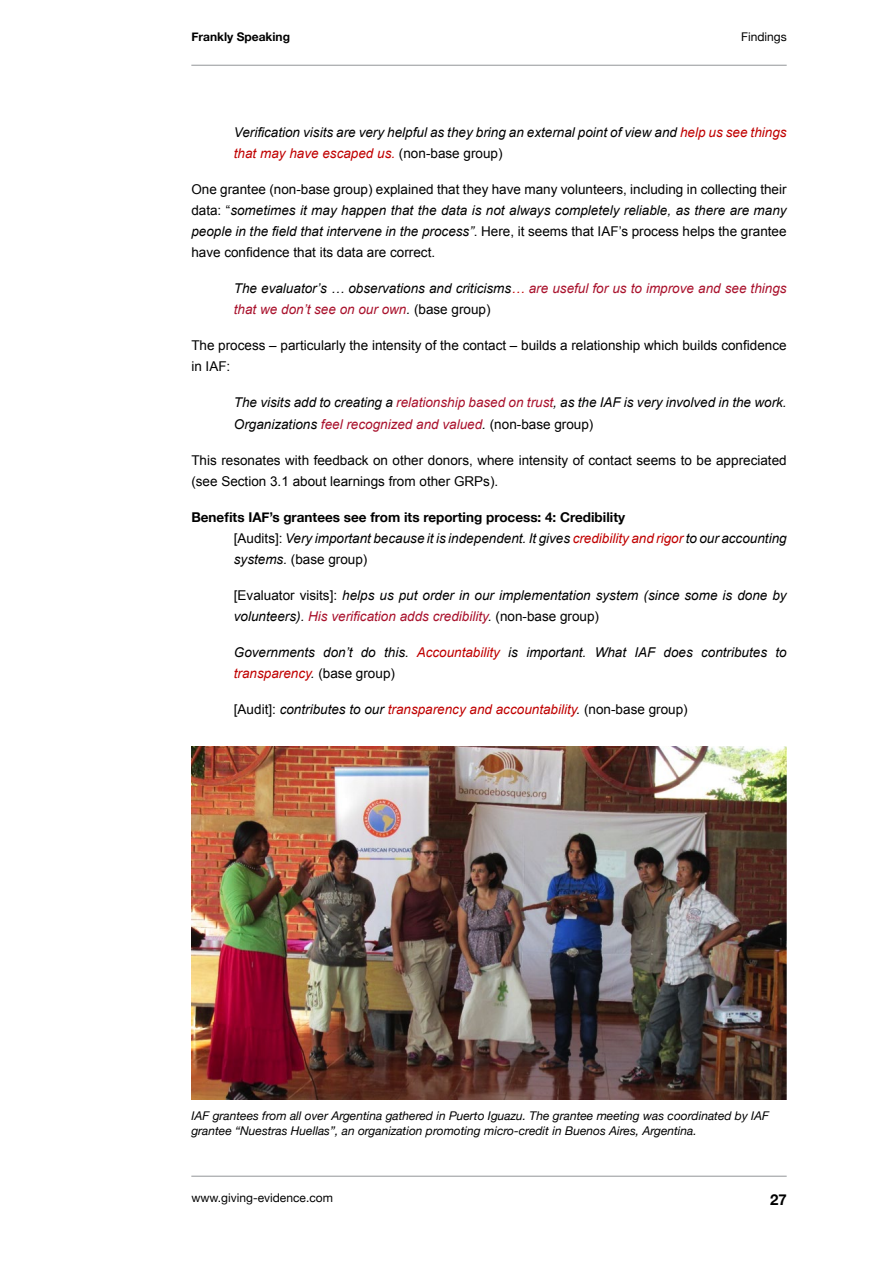
<style>
.page{position:relative;width:893px;height:1263px;background:#fff}
.page>*{position:absolute;margin:0;border:0;box-sizing:border-box;transform-origin:0 0}
.t1{font:700 15px "Helvetica Neue";color:#000}
.t2{font:italic 13.5px/21px "Arial";color:#000}
.t3{font:13.5px/21px "Arial";color:#000}
.t4{font:italic 13.5px/21px "Arial";color:#a9112c}
.t5{font:italic 13.5px "Arial";color:#c00000}
.t6{font:700 13.5px "Helvetica Neue";color:#000}
.t7{font:italic 12px/15px "Helvetica Neue";color:#000}
.t8{font:12px "Helvetica Neue";color:#000}
.t9{font:700 12px "Helvetica Neue";color:#000}
.s1{color:#c00000}
.s2{font-style:normal}
.s3{font-style:italic}
.s4{color:#000}
.s5{font-style:normal;color:#000}
.s6{color:#a9112c}
</style>
<div class="page">
<hr style="left:191px;top:1176px;width:596px;height:1px;background:#939598">
<hr style="left:191px;top:65px;width:596px;height:1px;background:#939598">
<img style="left:191px;top:746px;width:596px;height:354px">
<p class="t9" style="left:191px;top:28px;width:100px">Frankly Speaking</p>
<p class="t8" style="left:741px;top:28px;width:47px">Findings</p>
<p class="t2" style="left:234px;top:122px;width:554px">Verification visits are very helpful as they bring an external point of view and <span class="s1">help us see things that may have escaped us.</span> <span class="s2">(non-base group)</span></p>
<p class="t3" style="left:191px;top:179px;width:597px;text-align:justify">One grantee (non-base group) explained that they have many volunteers, including in collecting their data: “<span class="s3">sometimes it may happen that the data is not always completely reliable, as there are many people in the field that intervene in the process”</span>. Here, it seems that IAF’s process helps the grantee have confidence that its data are correct.</p>
<p class="t4" style="left:234px;top:278px;width:554px"><span class="s4">The evaluator’s … observations and criticisms</span><span class="s1">…</span> are useful for us to improve and see things that we don’t see on our own<span class="s4">.</span> <span class="s5">(base group)</span></p>
<p class="t3" style="left:191px;top:335px;width:597px">The process – particularly the intensity of the contact – builds a relationship which builds confidence in IAF:</p>
<p class="t2" style="left:234px;top:392px;width:554px">The visits add to creating a <span class="s6">relationship based on trust</span>, as the IAF is very involved in the work.<br>Organizations <span class="s6">feel recognized and valued</span>. <span class="s2">(non-base group)</span></p>
<p class="t3" style="left:191px;top:449px;width:597px">This resonates with feedback on other donors, where intensity of contact seems to be appreciated (see Section 3.1 about learnings from other GRPs).</p>
<p class="t6" style="left:191px;top:506px;width:435px">Benefits IAF’s grantees see from its reporting process: 4: Credibility</p>
<p class="t2" style="left:234px;top:527px;width:554px"><span class="s2">[Audits]:</span> Very important because it is independent. It gives <span class="s1">credibility and rigor</span> to our accounting systems. <span class="s2">(base group)</span></p>
<p class="t2" style="left:234px;top:584px;width:554px"><span class="s2">[Evaluator visits]:</span> helps us put order in our implementation system (since some is done by volunteers). <span class="s6">His verification adds credibility</span>. <span class="s2">(non-base group)</span></p>
<p class="t2" style="left:234px;top:641px;width:554px">Governments don’t do this. <span class="s1">Accountability</span> is important. What IAF does contributes to <span class="s1">transparency</span>. <span class="s2">(base group)</span></p>
<p class="t5" style="left:234px;top:700px;width:455px"><span class="s5">[Audit]:</span> <span class="s4">contributes to our</span> transparency and accountability<span class="s4">.</span> <span class="s5">(non-base group)</span></p>
<p class="t7" style="left:191px;top:1109px;width:579px">IAF grantees from all over Argentina gathered in Puerto Iguazu. The grantee meeting was coordinated by IAF grantee “Nuestras Huellas”, an organization promoting micro-credit in Buenos Aires, Argentina.</p>
<p class="t8" style="left:191px;top:1189px;width:143px">www.giving-evidence.com</p>
<p class="t1" style="left:770px;top:1188px;width:18px">27</p>
</div>
